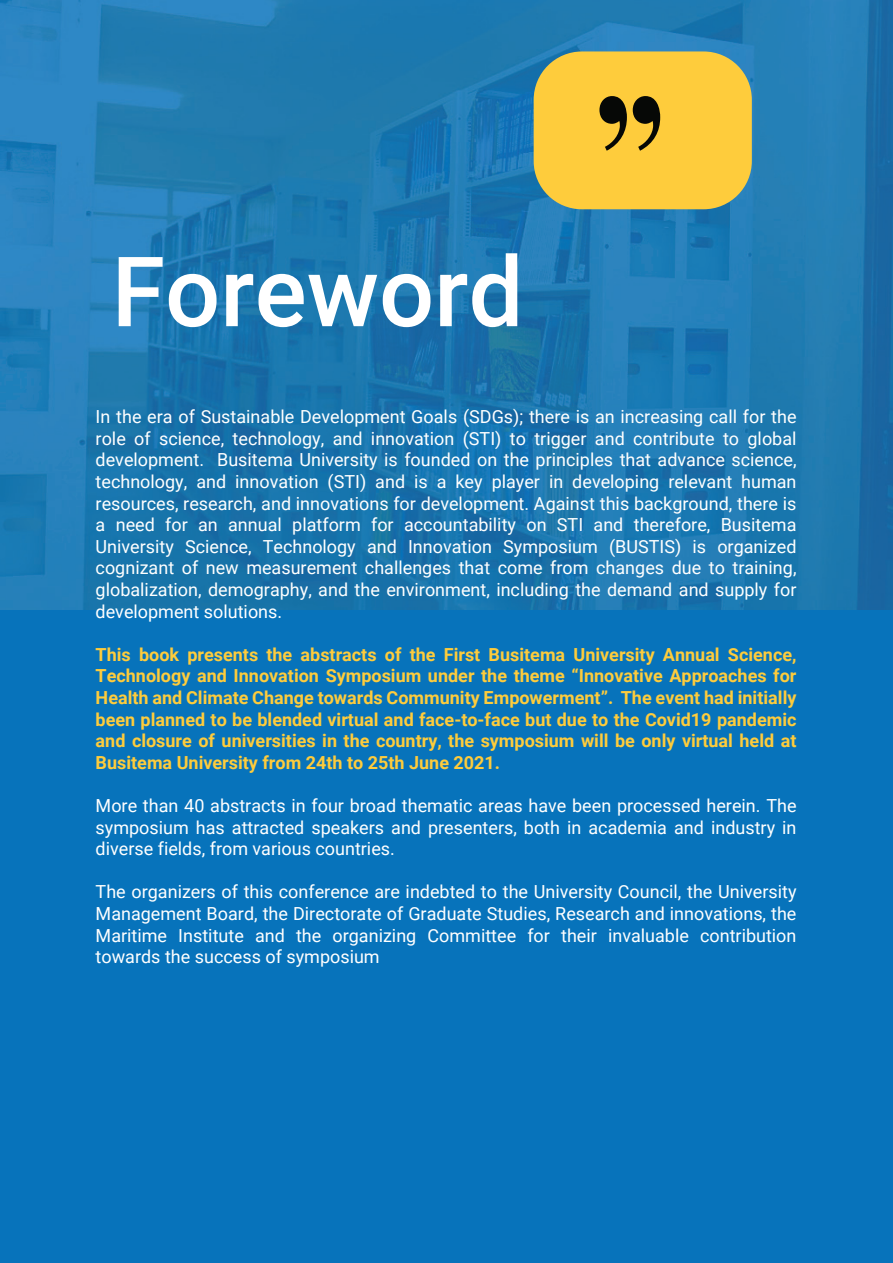
<style>
.page{position:relative;width:893px;height:1263px;background:#0773bb}
.page>*{position:absolute;margin:0;border:0;box-sizing:border-box;transform-origin:0 0}
.t1{font:500 97.2px "Roboto";color:#fff}
.t2{font:18px/21.6px "Roboto";color:#fff;text-align:justify}
.t3{font:700 18px/21.6px "Roboto";color:#fecc3c;text-align:justify}
</style>
<div class="page">
<img style="left:0;top:0;width:893px;height:609px">
<div style="left:534px;top:51px;width:218px;height:158px;background:#fecc3c;border-radius:48px"></div>
<svg style="left:599px;top:96px;width:61px;height:55px"></svg>
<h1 class="t1" style="left:112px;top:224px;width:413px">Foreword</h1>
<p class="t2" style="left:96px;top:405px;width:702px">In the era of Sustainable Development Goals (SDGs); there is an increasing call for the role of science, technology, and innovation (STI) to trigger and contribute to global development. Busitema University is founded on the principles that advance science, technology, and innovation (STI) and is a key player in developing relevant human resources, research, and innovations for development. Against this background, there is a need for an annual platform for accountability on STI and therefore, Busitema University Science, Technology and Innovation Symposium (BUSTIS) is organized cognizant of new measurement challenges that come from changes due to training, globalization, demography, and the environment, including the demand and supply for development solutions.</p>
<p class="t3" style="left:96px;top:643px;width:702px">This book presents the abstracts of the First Busitema University Annual Science, Technology and Innovation Symposium under the theme “Innovative Approaches for Health and Climate Change towards Community Empowerment”. The event had initially been planned to be blended virtual and face-to-face but due to the Covid19 pandemic and closure of universities in the country, the symposium will be only virtual held at Busitema University from 24th to 25th June 2021.</p>
<p class="t2" style="left:96px;top:794px;width:702px">More than 40 abstracts in four broad thematic areas have been processed herein. The symposium has attracted speakers and presenters, both in academia and industry in diverse fields, from various countries.</p>
<p class="t2" style="left:96px;top:880px;width:702px">The organizers of this conference are indebted to the University Council, the University Management Board, the Directorate of Graduate Studies, Research and innovations, the Maritime Institute and the organizing Committee for their invaluable contribution towards the success of symposium</p>
</div>
